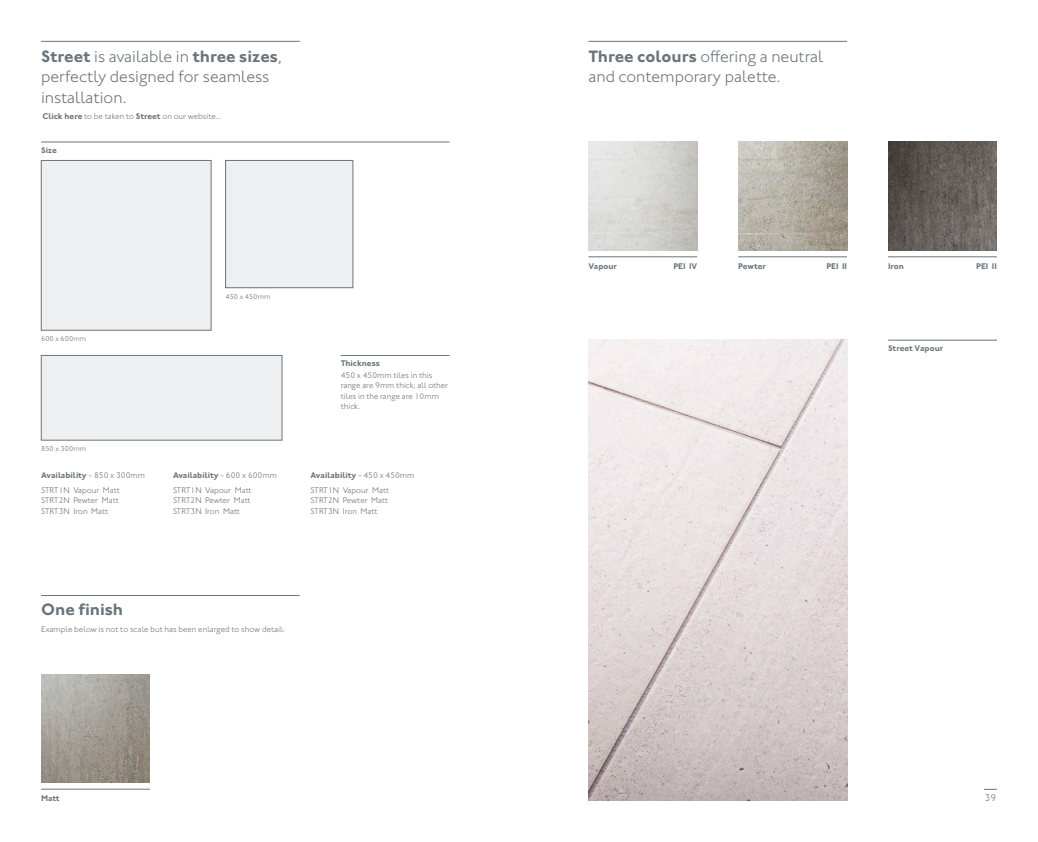
<style>
.page{position:relative;width:1038px;height:842px;background:#fff}
.page>*{position:absolute;margin:0;border:0;box-sizing:border-box;transform-origin:0 0}
.t1{font:300 17px/20.4px "Johnston ITC Std";color:#6a747b}
.t2{font:700 17px "Johnston ITC Std";color:#6a747b}
.t3{font:300 10px "Johnston ITC Std";color:#6a747b}
.t4{font:300 8.5px/10.2px "Johnston ITC Std";color:#6a747b}
.t5{font:700 8.5px "Johnston ITC Std";color:#6a747b}
.t6{font:300 7.5px "Johnston ITC Std";color:#6a747b}
.s1{font-weight:700}
.s2{font-weight:300}
</style>
<div class="page">
<hr style="left:41px;top:41px;width:259px;height:1px;background:#6a747b">
<hr style="left:41px;top:142px;width:408px;height:1px;background:#6a747b">
<div style="left:42px;top:355px;width:239px;height:85px;background:#edeff1"></div>
<div style="left:41px;top:355px;width:241px;height:85px;border:1px solid #6a747b"></div>
<hr style="left:41px;top:789px;width:109px;height:1px;background:#6a747b">
<img style="left:41px;top:674px;width:109px;height:109px">
<hr style="left:41px;top:595px;width:259px;height:1px;background:#6a747b">
<hr style="left:341px;top:355px;width:108px;height:1px;background:#6a747b">
<div style="left:41px;top:161px;width:170px;height:169px;background:#edeff1"></div>
<div style="left:41px;top:160px;width:170px;height:170px;border:1px solid #6a747b"></div>
<div style="left:226px;top:161px;width:127px;height:127px;background:#edeff1"></div>
<div style="left:225px;top:160px;width:128px;height:128px;border:1px solid #6a747b"></div>
<hr style="left:588px;top:41px;width:259px;height:1px;background:#6a747b">
<hr style="left:588px;top:257px;width:109px;height:1px;background:#6a747b">
<img style="left:588px;top:142px;width:109px;height:108px">
<hr style="left:738px;top:257px;width:109px;height:1px;background:#6a747b">
<img style="left:738px;top:142px;width:109px;height:108px">
<hr style="left:888px;top:257px;width:108px;height:1px;background:#6a747b">
<img style="left:888px;top:142px;width:108px;height:108px">
<img style="left:588px;top:340px;width:259px;height:461px">
<hr style="left:888px;top:340px;width:108px;height:1px;background:#6a747b">
<svg style="left:984px;top:789px;width:12px;height:1px"></svg>
<p class="t1" style="left:41px;top:46px;width:242px"><span class="s1">Street</span> is available in <span class="s1">three sizes</span>, perfectly designed for seamless installation.</p>
<p class="t4" style="left:43px;top:111px;width:180px"><span class="s1">Click here</span> to be taken to <span class="s1">Street</span> on our website...</p>
<p class="t5" style="left:41px;top:145px;width:17px">Size</p>
<p class="t6" style="left:41px;top:334px;width:46px">600 x 600mm</p>
<p class="t6" style="left:225px;top:292px;width:46px">450 x 450mm</p>
<p class="t6" style="left:41px;top:444px;width:46px">850 x 300mm</p>
<p class="t5" style="left:41px;top:470px;width:105px">Availability <span class="s2">- 850 x 300mm</span></p>
<p class="t4" style="left:41px;top:485px;width:80px">STRT1N Vapour Matt</p>
<p class="t4" style="left:41px;top:495px;width:79px">STRT2N Pewter Matt</p>
<p class="t4" style="left:41px;top:506px;width:69px">STRT3N Iron Matt</p>
<p class="t5" style="left:173px;top:470px;width:105px">Availability <span class="s2">- 600 x 600mm</span></p>
<p class="t4" style="left:173px;top:485px;width:80px">STRT1N Vapour Matt</p>
<p class="t4" style="left:173px;top:495px;width:79px">STRT2N Pewter Matt</p>
<p class="t4" style="left:173px;top:506px;width:69px">STRT3N Iron Matt</p>
<p class="t5" style="left:341px;top:358px;width:41px">Thickness</p>
<p class="t4" style="left:341px;top:370px;width:109px">450 x 450mm tiles in this range are 9mm thick; all other tiles in the range are 10mm thick.</p>
<p class="t5" style="left:310px;top:470px;width:105px">Availability <span class="s2">- 450 x 450mm</span></p>
<p class="t4" style="left:310px;top:485px;width:80px">STRT1N Vapour Matt</p>
<p class="t4" style="left:310px;top:495px;width:79px">STRT2N Pewter Matt</p>
<p class="t4" style="left:310px;top:506px;width:69px">STRT3N Iron Matt</p>
<p class="t2" style="left:41px;top:599px;width:83px">One finish</p>
<p class="t4" style="left:41px;top:624px;width:245px">Example below is not to scale but has been enlarged to show detail:</p>
<p class="t5" style="left:41px;top:793px;width:20px">Matt</p>
<p class="t1" style="left:588px;top:46px;width:236px"><span class="s1">Three colours</span> offering a neutral</p>
<p class="t1" style="left:588px;top:66px;width:193px">and contemporary palette.</p>
<p class="t5" style="left:588px;top:261px;width:30px">Vapour</p>
<p class="t5" style="left:673px;top:261px;width:25px">PEI IV</p>
<p class="t5" style="left:738px;top:261px;width:29px">Pewter</p>
<p class="t5" style="left:826px;top:261px;width:22px">PEI II</p>
<p class="t5" style="left:888px;top:261px;width:17px">Iron</p>
<p class="t5" style="left:976px;top:261px;width:22px">PEI II</p>
<p class="t5" style="left:888px;top:343px;width:57px">Street Vapour</p>
<p class="t3" style="left:984px;top:792px;width:13px">39</p>
</div>
